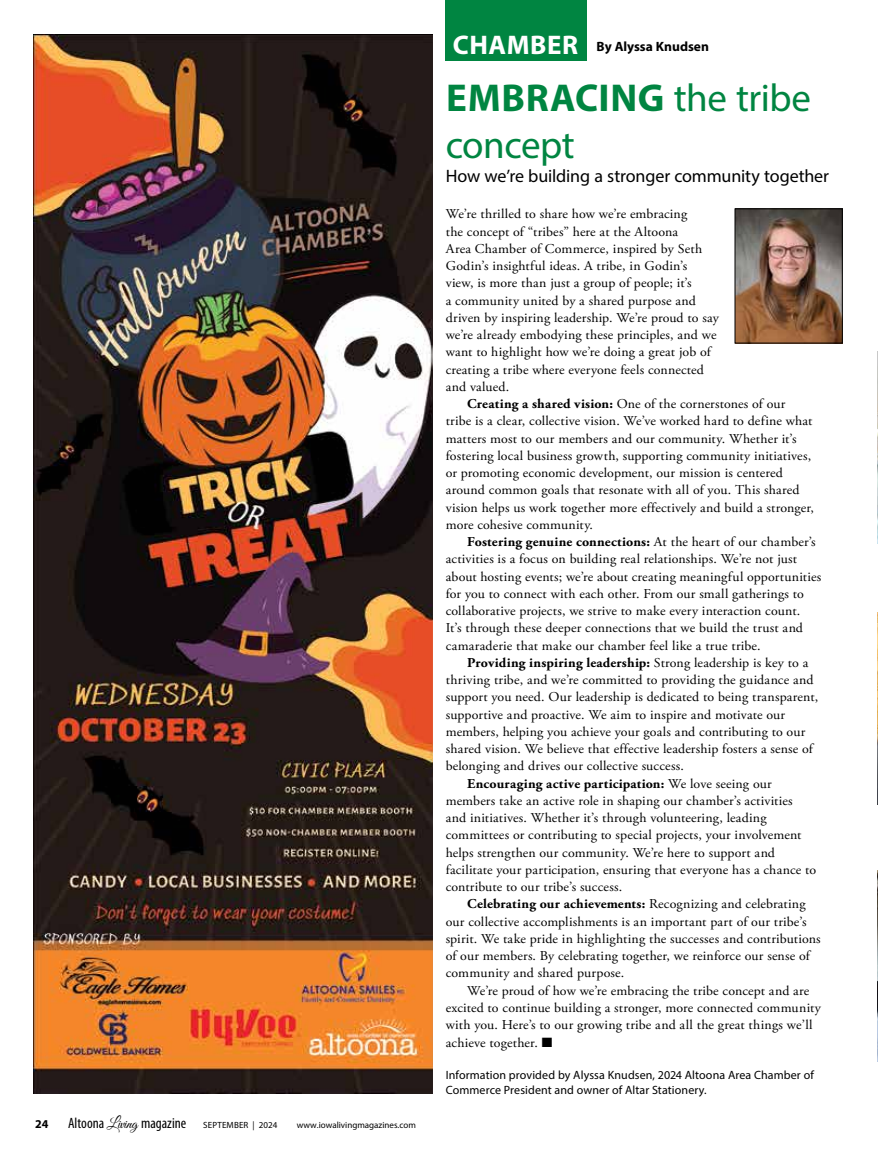
<style>
.page{position:relative;width:878px;height:1161px;background:#fff}
.page>*{position:absolute;margin:0;border:0;box-sizing:border-box;transform-origin:0 0}
.t1{font:39px/46.8px "Myriad Pro";letter-spacing:-.01em;color:#008541}
.t2{font:18px "Myriad Pro";letter-spacing:-.01em;color:#000}
.t3{font:condensed 15px "Myriad Pro";color:#000}
.t4{font:13.5px/17.2px "Adobe Garamond Pro";letter-spacing:.01em;color:#000}
.t5{font:700 13.5px "Adobe Garamond Pro";letter-spacing:.015em;color:#000}
.t6{font:700 13.5px "Myriad Pro";color:#000}
.t7{font:12px/15px "Myriad Pro";letter-spacing:.005em;color:#000}
.t8{font:700 12px "Myriad Pro";color:#000}
.t9{font:9px "Myriad Pro";color:#000}
.t10{font:9px "Myriad Pro";letter-spacing:.02em;color:#000}
.s1{font-family:"Great Vibes";font-stretch:normal}
.s2{font-size:27px;color:#fff}
.s3{font-weight:700}
.s4{font-weight:400}
</style>
<div class="page">
<div style="left:446px;top:0;width:141px;height:61px;background:#008541"></div>
<img style="left:877px;top:351px;width:1px;height:192px">
<img style="left:877px;top:612px;width:1px;height:192px">
<img style="left:877px;top:870px;width:1px;height:192px">
<img style="left:736px;top:210px;width:104px;height:131px">
<div style="left:734px;top:208px;width:108px;height:135px;border:1px solid #000"></div>
<img style="left:34px;top:34px;width:398px;height:1059px">
<p class="t8" style="left:35px;top:1116px;width:15px">24</p>
<p class="t3" style="left:68px;top:1114px;width:120px">Altoona <span class="s1">Living</span> magazine</p>
<p class="t10" style="left:203px;top:1119px;width:76px">SEPTEMBER | 2024</p>
<p class="t9" style="left:297px;top:1119px;width:121px">www.iowalivingmagazines.com</p>
<p class="t6" style="left:453px;top:38px;width:257px"><span class="s2">CHAMBER</span> By Alyssa Knudsen</p>
<h1 class="t1" style="left:445px;top:74px;width:367px"><span class="s3">EMBRACING</span> the tribe concept</h1>
<h2 class="t2" style="left:446px;top:165px;width:385px">How we’re building a stronger community together</h2>
<p class="t4" style="left:446px;top:206px;width:274px">We’re thrilled to share how we’re embracing<br>the concept of “tribes” here at the Altoona<br>Area Chamber of Commerce, inspired by Seth Godin’s insightful ideas. A tribe, in Godin’s<br>view, is more than just a group of people; it’s<br>a community united by a shared purpose and driven by inspiring leadership. We’re proud to say we’re already embodying these principles, and we want to highlight how we’re doing a great job of creating a tribe where everyone feels connected and valued.</p>
<p class="t4" style="left:446px;top:396px;width:370px;text-indent:21px"><span class="s3">Creating a shared vision:</span> One of the cornerstones of our tribe is a clear, collective vision. We’ve worked hard to define what matters most to our members and our community. Whether it’s fostering local business growth, supporting community initiatives, or promoting economic development, our mission is centered around common goals that resonate with all of you. This shared vision helps us work together more effectively and build a stronger, more cohesive community.</p>
<p class="t4" style="left:446px;top:534px;width:377px;text-indent:21px"><span class="s3">Fostering genuine connections:</span> At the heart of our chamber’s activities is a focus on building real relationships. We’re not just about hosting events; we’re about creating meaningful opportunities for you to connect with each other. From our small gatherings to collaborative projects, we strive to make every interaction count.<br>It’s through these deeper connections that we build the trust and camaraderie that make our chamber feel like a true tribe.</p>
<p class="t5" style="left:467px;top:655px;width:343px">Providing inspiring leadership: <span class="s4">Strong leadership is key to a</span></p>
<p class="t4" style="left:446px;top:672px;width:369px">thriving tribe, and we’re committed to providing the guidance and</p>
<p class="t4" style="left:446px;top:689px;width:374px">support you need. Our leadership is dedicated to being transparent,</p>
<p class="t4" style="left:446px;top:706px;width:341px">supportive and proactive. We aim to inspire and motivate our</p>
<p class="t4" style="left:446px;top:723px;width:361px">members, helping you achieve your goals and contributing to our</p>
<p class="t4" style="left:446px;top:741px;width:369px">shared vision. We believe that effective leadership fosters a sense of</p>
<p class="t4" style="left:446px;top:758px;width:239px">belonging and drives our collective success.</p>
<p class="t5" style="left:467px;top:775px;width:306px">Encouraging active participation: <span class="s4">We love seeing our</span></p>
<p class="t4" style="left:446px;top:792px;width:348px">members take an active role in shaping our chamber’s activities</p>
<p class="t4" style="left:446px;top:810px;width:322px">and initiatives. Whether it’s through volunteering, leading</p>
<p class="t4" style="left:446px;top:827px;width:357px">committees or contributing to special projects, your involvement</p>
<p class="t4" style="left:446px;top:844px;width:331px">helps strengthen our community. We’re here to support and</p>
<p class="t4" style="left:446px;top:861px;width:372px">facilitate your participation, ensuring that everyone has a chance to</p>
<p class="t4" style="left:446px;top:879px;width:178px">contribute to our tribe’s success.</p>
<p class="t5" style="left:467px;top:896px;width:340px">Celebrating our achievements: <span class="s4">Recognizing and celebrating</span></p>
<p class="t4" style="left:446px;top:913px;width:362px">our collective accomplishments is an important part of our tribe’s</p>
<p class="t4" style="left:446px;top:930px;width:376px">spirit. We take pride in highlighting the successes and contributions</p>
<p class="t4" style="left:446px;top:948px;width:365px">of our members. By celebrating together, we reinforce our sense of</p>
<p class="t4" style="left:446px;top:965px;width:180px">community and shared purpose.</p>
<p class="t4" style="left:467px;top:982px;width:344px">We’re proud of how we’re embracing the tribe concept and are</p>
<p class="t4" style="left:446px;top:999px;width:377px">excited to continue building a stronger, more connected community</p>
<p class="t4" style="left:446px;top:1017px;width:368px">with you. Here’s to our growing tribe and all the great things we’ll</p>
<p class="t4" style="left:446px;top:1035px;width:108px">achieve together. ■</p>
<p class="t7" style="left:446px;top:1068px;width:369px">Information provided by Alyssa Knudsen, 2024 Altoona Area Chamber of<br>Commerce President and owner of Altar Stationery.</p>
</div>
